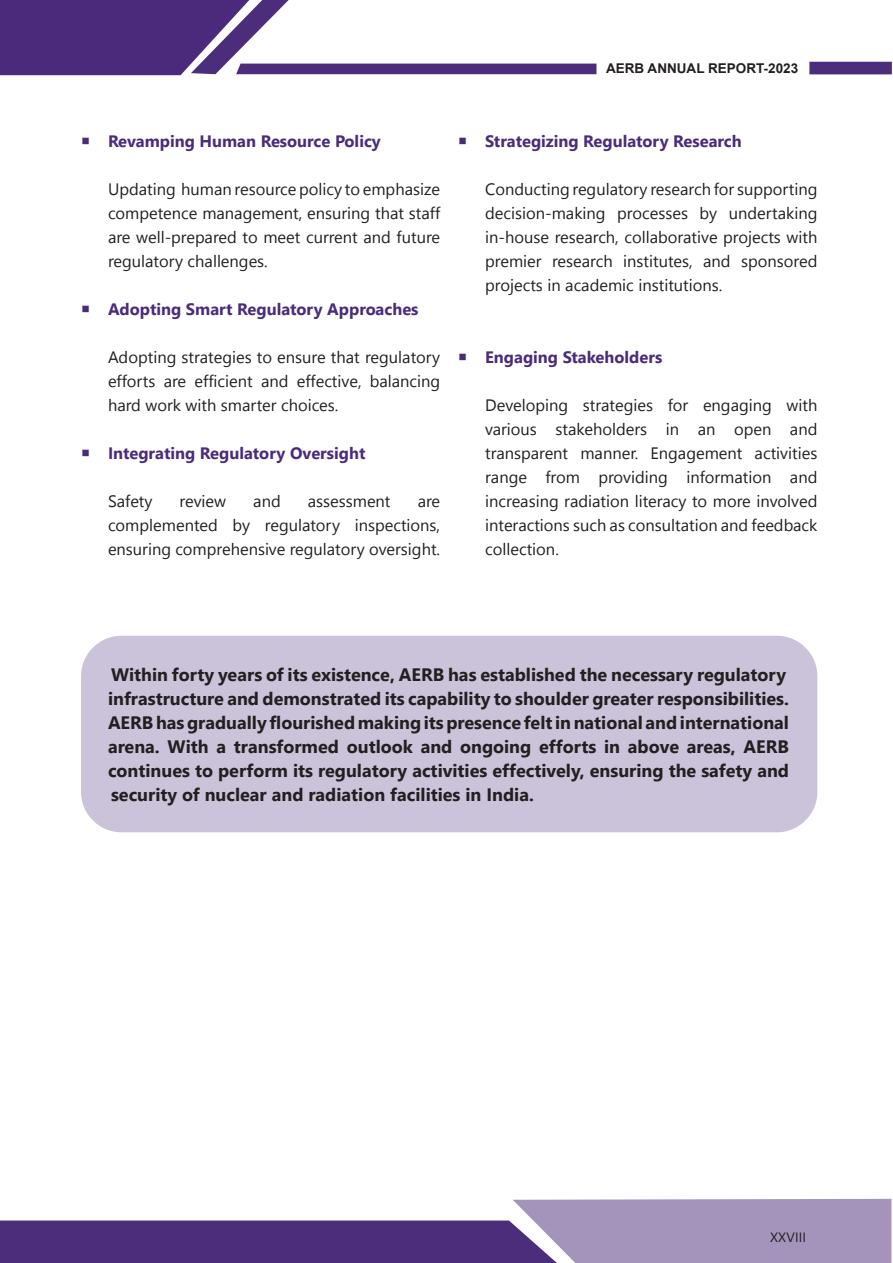
<style>
.page{position:relative;width:893px;height:1263px;background:#fff}
.page>*{position:absolute;margin:0;border:0;box-sizing:border-box;transform-origin:0 0}
.Body_Text_11{font:700 18px/24px "Nirmala UI";color:#231f20}
._25_Bullet{font:16.5px/24px "Nirmala UI";color:#231f20;text-align:justify}
.t1{font:700 16.5px "Nirmala UI";color:#4a2c7b}
.t2{font:700 13.5px "Arial";color:#231f20}
.t3{font:13.5px "Nirmala UI";letter-spacing:.015em;color:#231f20}
</style>
<div class="page">
<svg style="left:0;top:1199px;width:891px;height:64px"></svg>
<div style="left:809px;top:62px;width:83px;height:12px;background:#4c2d7c"></div>
<svg style="left:0;top:0;width:596px;height:76px"></svg>
<div style="left:81px;top:636px;width:736px;height:196px;background:#cbc3d9;border-radius:40px"></div>
<p class="t1" style="left:108px;top:128px;width:274px">Revamping Human Resource Policy</p>
<p class="_25_Bullet" style="left:108px;top:176px;width:334px">Updating human resource policy to emphasize competence management, ensuring that staff are well-prepared to meet current and future regulatory challenges.</p>
<p class="t1" style="left:108px;top:296px;width:312px">Adopting Smart Regulatory Approaches</p>
<p class="_25_Bullet" style="left:108px;top:344px;width:334px">Adopting strategies to ensure that regulatory efforts are efficient and effective, balancing hard work with smarter choices.</p>
<p class="t1" style="left:108px;top:440px;width:259px">Integrating Regulatory Oversight</p>
<p class="_25_Bullet" style="left:108px;top:488px;width:46px">Safety</p>
<p class="_25_Bullet" style="left:180px;top:488px;width:48px">review</p>
<p class="_25_Bullet" style="left:253px;top:488px;width:29px">and</p>
<p class="_25_Bullet" style="left:308px;top:488px;width:84px">assessment</p>
<p class="_25_Bullet" style="left:108px;top:488px;width:334px;text-indent:310px">are complemented by regulatory inspections, ensuring comprehensive regulatory oversight.</p>
<p class="t2" style="left:606px;top:59px;width:194px">AERB ANNUAL REPORT-2023</p>
<p class="t1" style="left:485px;top:128px;width:258px">Strategizing Regulatory Research</p>
<p class="_25_Bullet" style="left:485px;top:176px;width:334px">Conducting regulatory research for supporting decision-making processes by undertaking in-house research, collaborative projects with premier research institutes, and sponsored projects in academic institutions.</p>
<p class="t1" style="left:485px;top:344px;width:179px">Engaging Stakeholders</p>
<p class="_25_Bullet" style="left:485px;top:392px;width:334px">Developing strategies for engaging with various stakeholders in an open and transparent manner. Engagement activities range from providing information and increasing radiation literacy to more involved interactions such as consultation and feedback collection.</p>
<p class="Body_Text_11" style="left:108px;top:661px;width:683px">Within forty years of its existence, AERB has established the necessary regulatory infrastructure and demonstrated its capability to shoulder greater responsibilities.<br>AERB has gradually flourished making its presence felt in national and international arena. With a transformed outlook and ongoing efforts in above areas, AERB continues to perform its regulatory activities effectively, ensuring the safety and security of nuclear and radiation facilities in India.</p>
<p class="t3" style="left:770px;top:1226px;width:38px">XXVIII</p>
</div>
